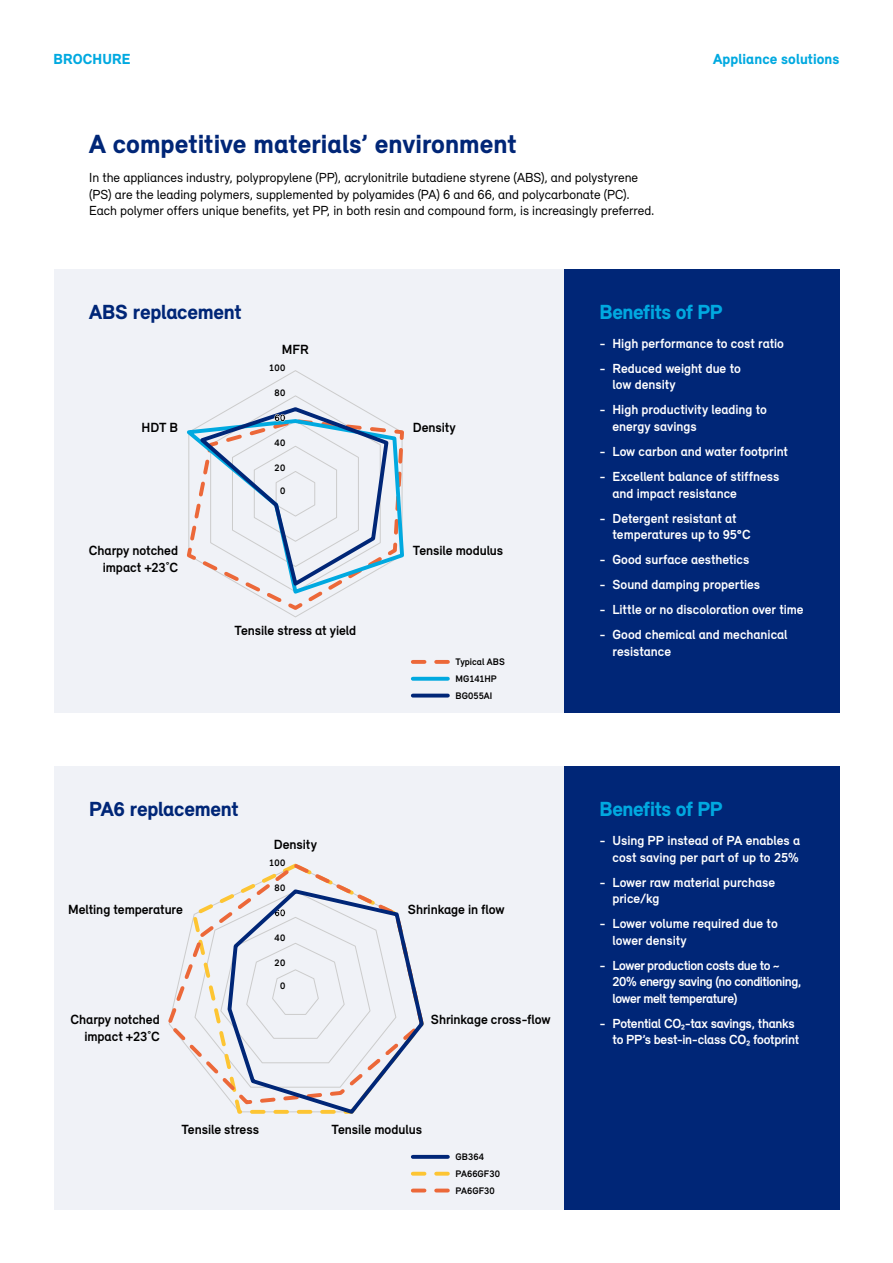
<style>
.page{position:relative;width:893px;height:1263px;background:#fff}
.page>*{position:absolute;margin:0;border:0;box-sizing:border-box;transform-origin:0 0}
.t1{font:900 27px "Relevant";color:#002677}
.t2{font:900 21px "Relevant";letter-spacing:-.015em;color:#002677}
.t3{font:900 21px "Relevant";letter-spacing:-.025em;color:#00a9e0}
.t4{font:900 15px "Relevant";letter-spacing:.005em;color:#00a9e0}
.t5{font:700 13.65px/16.4px "Relevant";letter-spacing:-.005em;color:#000;text-align:right}
.t6{font:700 13.5px/16.5px "Relevant";letter-spacing:-.005em;color:#fff}
.t7{font:13.5px/16.5px "Relevant";letter-spacing:-.005em;color:#000}
.t8{font:700 13.5px/16.5px "Relevant";letter-spacing:-.03em;color:#fff}
.t9{font:700 13.5px/16.5px "Relevant";letter-spacing:-.025em;color:#fff}
.t10{font:700 9.75px "Relevant";color:#000}
</style>
<div class="page">
<div style="left:54px;top:269px;width:785px;height:443px;background:#f0f2f7"></div>
<div style="left:54px;top:766px;width:785px;height:443px;background:#f0f2f7"></div>
<div style="left:564px;top:269px;width:275px;height:443px;background:#002677"></div>
<div style="left:564px;top:766px;width:275px;height:443px;background:#002677"></div>
<hr style="left:413px;top:694px;width:35px;height:3px;background:#002677">
<svg style="left:413px;top:677px;width:35px;height:4px"></svg>
<svg style="left:413px;top:660px;width:37px;height:4px"></svg>
<svg style="left:187px;top:395px;width:217px;height:217px"></svg>
<svg style="left:413px;top:1188px;width:35px;height:4px"></svg>
<svg style="left:413px;top:1172px;width:35px;height:4px"></svg>
<svg style="left:413px;top:1155px;width:35px;height:4px"></svg>
<svg style="left:168px;top:863px;width:177px;height:233px"></svg>
<svg style="left:226px;top:887px;width:198px;height:227px"></svg>
<p class="t4" style="left:54px;top:50px;width:79px">BROCHURE</p>
<p class="t4" style="left:713px;top:50px;width:128px">Appliance solutions</p>
<h1 class="t1" style="left:89px;top:128px;width:429px">A competitive materials’ environment</h1>
<p class="t7" style="left:89px;top:169px;width:567px">In the appliances industry, polypropylene (PP), acrylonitrile butadiene styrene (ABS), and polystyrene (PS) are the leading polymers, supplemented by polyamides (PA) 6 and 66, and polycarbonate (PC).<br>Each polymer offers unique benefits, yet PP, in both resin and compound form, is increasingly preferred.</p>
<h2 class="t2" style="left:89px;top:299px;width:154px">ABS replacement</h2>
<p class="t5" style="left:282px;top:341px;width:28px">MFR</p>
<p class="t10" style="left:269px;top:361px;width:17px">100</p>
<p class="t10" style="left:274px;top:387px;width:12px">80</p>
<p class="t5" style="left:141px;top:419px;width:38px">HDT B</p>
<p class="t5" style="left:413px;top:419px;width:45px">Density</p>
<p class="t10" style="left:274px;top:437px;width:12px">40</p>
<p class="t10" style="left:275px;top:462px;width:12px">20</p>
<p class="t10" style="left:280px;top:484px;width:7px">0</p>
<p class="t5" style="left:89px;top:542px;width:91px">Charpy notched impact +23˚C</p>
<p class="t5" style="left:413px;top:542px;width:92px">Tensile modulus</p>
<p class="t5" style="left:235px;top:622px;width:123px">Tensile stress at yield</p>
<h2 class="t2" style="left:89px;top:796px;width:151px">PA6 replacement</h2>
<p class="t5" style="left:274px;top:836px;width:45px">Density</p>
<p class="t10" style="left:269px;top:856px;width:17px">100</p>
<p class="t10" style="left:274px;top:881px;width:12px">80</p>
<p class="t10" style="left:456px;top:656px;width:51px">Typical ABS</p>
<p class="t10" style="left:456px;top:673px;width:43px">MG141HP</p>
<p class="t10" style="left:456px;top:690px;width:38px">BG055AI</p>
<p class="t5" style="left:68px;top:901px;width:116px">Melting temperature</p>
<p class="t5" style="left:408px;top:901px;width:98px">Shrinkage in flow</p>
<p class="t10" style="left:274px;top:932px;width:12px">40</p>
<p class="t10" style="left:275px;top:957px;width:12px">20</p>
<p class="t10" style="left:280px;top:979px;width:7px">0</p>
<p class="t5" style="left:71px;top:1011px;width:91px">Charpy notched impact +23˚C</p>
<p class="t5" style="left:431px;top:1011px;width:121px">Shrinkage cross-flow</p>
<p class="t5" style="left:181px;top:1121px;width:79px">Tensile stress</p>
<p class="t5" style="left:332px;top:1121px;width:92px">Tensile modulus</p>
<p class="t10" style="left:456px;top:1151px;width:30px">GB364</p>
<p class="t10" style="left:456px;top:1168px;width:46px">PA66GF30</p>
<p class="t10" style="left:456px;top:1184px;width:41px">PA6GF30</p>
<h2 class="t3" style="left:600px;top:299px;width:124px">Benefits of PP</h2>
<p class="t6" style="left:600px;top:335px;width:186px">- High performance to cost ratio</p>
<p class="t6" style="left:612px;top:360px;width:130px;text-indent:-13px">- Reduced weight due to low density</p>
<p class="t6" style="left:612px;top:401px;width:156px;text-indent:-13px">- High productivity leading to energy savings</p>
<p class="t6" style="left:600px;top:443px;width:190px">- Low carbon and water footprint</p>
<p class="t6" style="left:612px;top:468px;width:168px;text-indent:-13px">- Excellent balance of stiffness and impact resistance</p>
<p class="t6" style="left:612px;top:509px;width:140px;text-indent:-13px">- Detergent resistant at temperatures up to 95°C</p>
<p class="t6" style="left:600px;top:551px;width:151px">- Good surface aesthetics</p>
<p class="t6" style="left:600px;top:576px;width:162px">- Sound damping properties</p>
<p class="t6" style="left:600px;top:601px;width:206px">- Little or no discoloration over time</p>
<p class="t6" style="left:612px;top:626px;width:177px;text-indent:-13px">- Good chemical and mechanical resistance</p>
<h2 class="t3" style="left:600px;top:796px;width:124px">Benefits of PP</h2>
<p class="t6" style="left:600px;top:832px;width:202px;text-align:right">- Using PP instead of PA enables a cost saving per part of up to 25%</p>
<p class="t6" style="left:612px;top:873px;width:164px;text-indent:-13px">- Lower raw material purchase price/kg</p>
<p class="t6" style="left:612px;top:915px;width:167px;text-indent:-13px">- Lower volume required due to lower density</p>
<p class="t8" style="left:612px;top:956px;width:190px;text-indent:-13px">- Lower production costs due to ~<br>20% energy saving (no conditioning, lower melt temperature)</p>
<p class="t9" style="left:612px;top:1014px;width:188px;text-indent:-13px">- Potential CO₂-tax savings, thanks to PP’s best-in-class CO₂ footprint</p>
</div>
